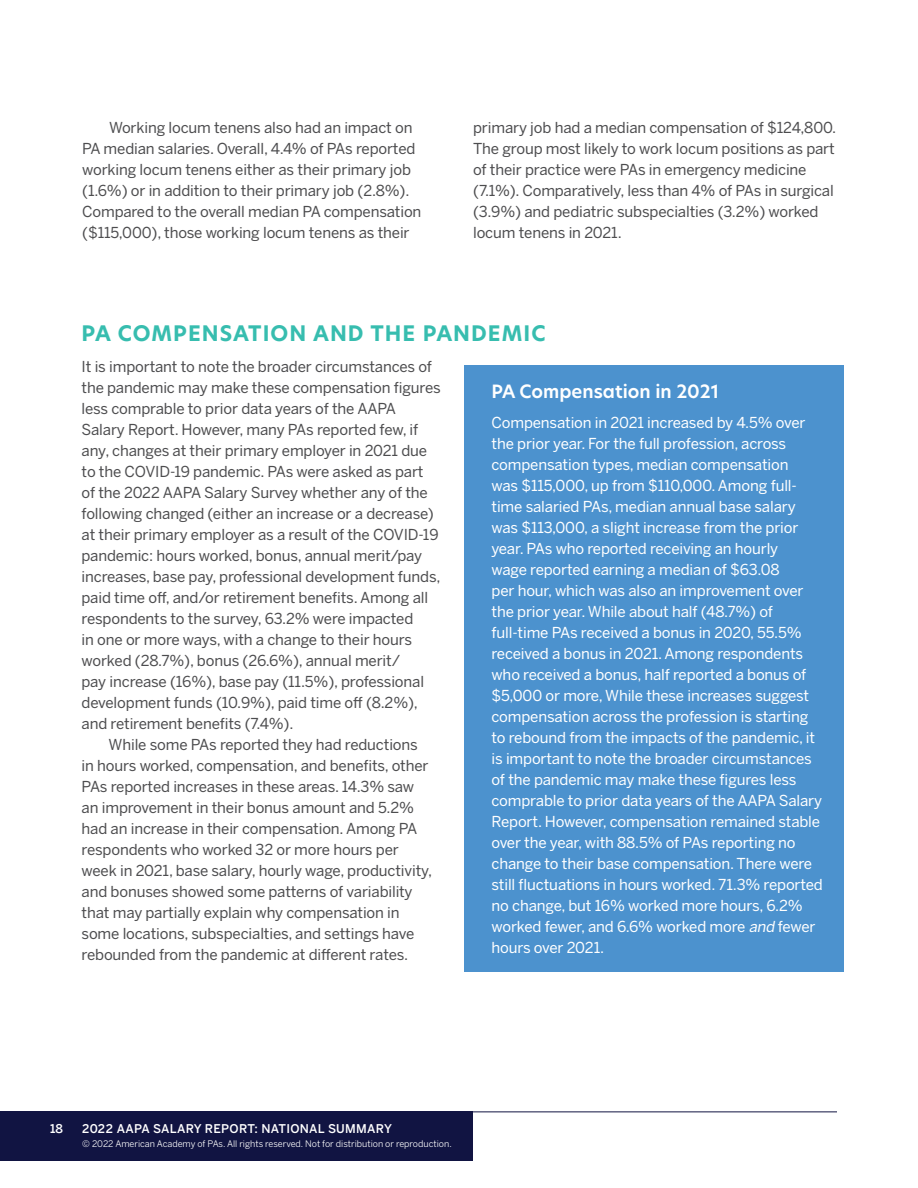
<style>
.page{position:relative;width:918px;height:1188px;background:#fff}
.page>*{position:absolute;margin:0;border:0;box-sizing:border-box;transform-origin:0 0}
.t1{font:700 21px "New Hero";letter-spacing:.05em;color:#37bdaf}
.t2{font:600 18px "New Hero";color:#fff}
.t3{font:15px/21px "Benton Sans";letter-spacing:-.01em;color:#4d4d4f}
.t4{font:15px/21px "Benton Sans";letter-spacing:-.01em;color:#fff}
.t5{font:500 12px "Benton Sans";letter-spacing:.025em;color:#fff}
.t6{font:9px "Benton Sans";color:#fff}
.s1{font-style:italic}
</style>
<div class="page">
<div style="left:465px;top:365px;width:379px;height:607px;background:#4c92ce"></div>
<div style="left:0;top:1112px;width:472px;height:49px;background:#111442"></div>
<hr style="left:0;top:1112px;width:837px;height:1px;background:#111442">
<p class="t3" style="left:82px;top:117px;width:341px;text-indent:27px">Working locum tenens also had an impact on PA median salaries. Overall, 4.4% of PAs reported working locum tenens either as their primary job (1.6%) or in addition to their primary job (2.8%).<br>Compared to the overall median PA compensation ($115,000), those working locum tenens as their</p>
<p class="t3" style="left:473px;top:117px;width:365px">primary job had a median compensation of $124,800.<br>The group most likely to work locum positions as part of their practice were PAs in emergency medicine (7.1%). Comparatively, less than 4% of PAs in surgical (3.9%) and pediatric subspecialties (3.2%) worked locum tenens in 2021.</p>
<h1 class="t1" style="left:82px;top:319px;width:465px">PA COMPENSATION AND THE PANDEMIC</h1>
<p class="t3" style="left:82px;top:356px;width:352px">It is important to note the broader circumstances of</p>
<p class="t3" style="left:82px;top:377px;width:361px">the pandemic may make these compensation figures</p>
<p class="t3" style="left:82px;top:398px;width:316px">less comprable to prior data years of the AAPA</p>
<p class="t3" style="left:82px;top:419px;width:338px">Salary Report. However, many PAs reported few, if</p>
<p class="t3" style="left:82px;top:440px;width:347px">any, changes at their primary employer in 2021 due</p>
<p class="t3" style="left:82px;top:461px;width:343px">to the COVID-19 pandemic. PAs were asked as part</p>
<p class="t3" style="left:82px;top:482px;width:348px">of the 2022 AAPA Salary Survey whether any of the</p>
<p class="t3" style="left:82px;top:503px;width:354px">following changed (either an increase or a decrease)</p>
<p class="t3" style="left:82px;top:524px;width:358px">at their primary employer as a result of the COVID-19</p>
<p class="t3" style="left:82px;top:545px;width:342px">pandemic: hours worked, bonus, annual merit/pay</p>
<p class="t3" style="left:82px;top:566px;width:360px">increases, base pay, professional development funds,</p>
<p class="t3" style="left:82px;top:587px;width:348px">paid time off, and/or retirement benefits. Among all</p>
<p class="t3" style="left:82px;top:608px;width:333px">respondents to the survey, 63.2% were impacted</p>
<p class="t3" style="left:82px;top:629px;width:332px">in one or more ways, with a change to their hours</p>
<p class="t3" style="left:82px;top:650px;width:320px">worked (28.7%), bonus (26.6%), annual merit/</p>
<p class="t3" style="left:82px;top:671px;width:344px">pay increase (16%), base pay (11.5%), professional</p>
<p class="t3" style="left:82px;top:692px;width:338px">development funds (10.9%), paid time off (8.2%),</p>
<p class="t3" style="left:82px;top:713px;width:213px">and retirement benefits (7.4%).</p>
<p class="t3" style="left:109px;top:734px;width:311px">While some PAs reported they had reductions</p>
<p class="t3" style="left:82px;top:755px;width:348px">in hours worked, compensation, and benefits, other</p>
<p class="t3" style="left:82px;top:776px;width:334px">PAs reported increases in these areas. 14.3% saw</p>
<p class="t3" style="left:82px;top:797px;width:334px">an improvement in their bonus amount and 5.2%</p>
<p class="t3" style="left:82px;top:818px;width:337px">had an increase in their compensation. Among PA</p>
<p class="t3" style="left:82px;top:839px;width:319px">respondents who worked 32 or more hours per</p>
<p class="t3" style="left:82px;top:860px;width:352px">week in 2021, base salary, hourly wage, productivity,</p>
<p class="t3" style="left:82px;top:881px;width:332px">and bonuses showed some patterns of variability</p>
<p class="t3" style="left:82px;top:902px;width:320px">that may partially explain why compensation in</p>
<p class="t3" style="left:82px;top:923px;width:334px">some locations, subspecialties, and settings have</p>
<p class="t3" style="left:82px;top:944px;width:328px">rebounded from the pandemic at different rates.</p>
<p class="t2" style="left:492px;top:379px;width:229px">PA Compensation in 2021</p>
<p class="t4" style="left:492px;top:412px;width:333px">Compensation in 2021 increased by 4.5% over the prior year. For the full profession, across compensation types, median compensation<br>was $115,000, up from $110,000. Among full&shy;time salaried PAs, median annual base salary was $113,000, a slight increase from the prior year. PAs who reported receiving an hourly<br>wage reported earning a median of $63.08<br>per hour, which was also an improvement over the prior year. While about half (48.7%) of full-time PAs received a bonus in 2020, 55.5% received a bonus in 2021. Among respondents who received a bonus, half reported a bonus of $5,000 or more, While these increases suggest compensation across the profession is starting to rebound from the impacts of the pandemic, it is important to note the broader circumstances of the pandemic may make these figures less comprable to prior data years of the AAPA Salary Report. However, compensation remained stable over the year, with 88.5% of PAs reporting no change to their base compensation. There were still fluctuations in hours worked. 71.3% reported no change, but 16% worked more hours, 6.2% worked fewer, and 6.6% worked more <span class="s1">and</span> fewer hours over 2021.</p>
<p class="t5" style="left:50px;top:1122px;width:14px">18</p>
<p class="t5" style="left:82px;top:1122px;width:311px">2022 AAPA SALARY REPORT: NATIONAL SUMMARY</p>
<p class="t6" style="left:82px;top:1138px;width:371px">© 2022 American Academy of PAs. All rights reserved. Not for distribution or reproduction.</p>
</div>
